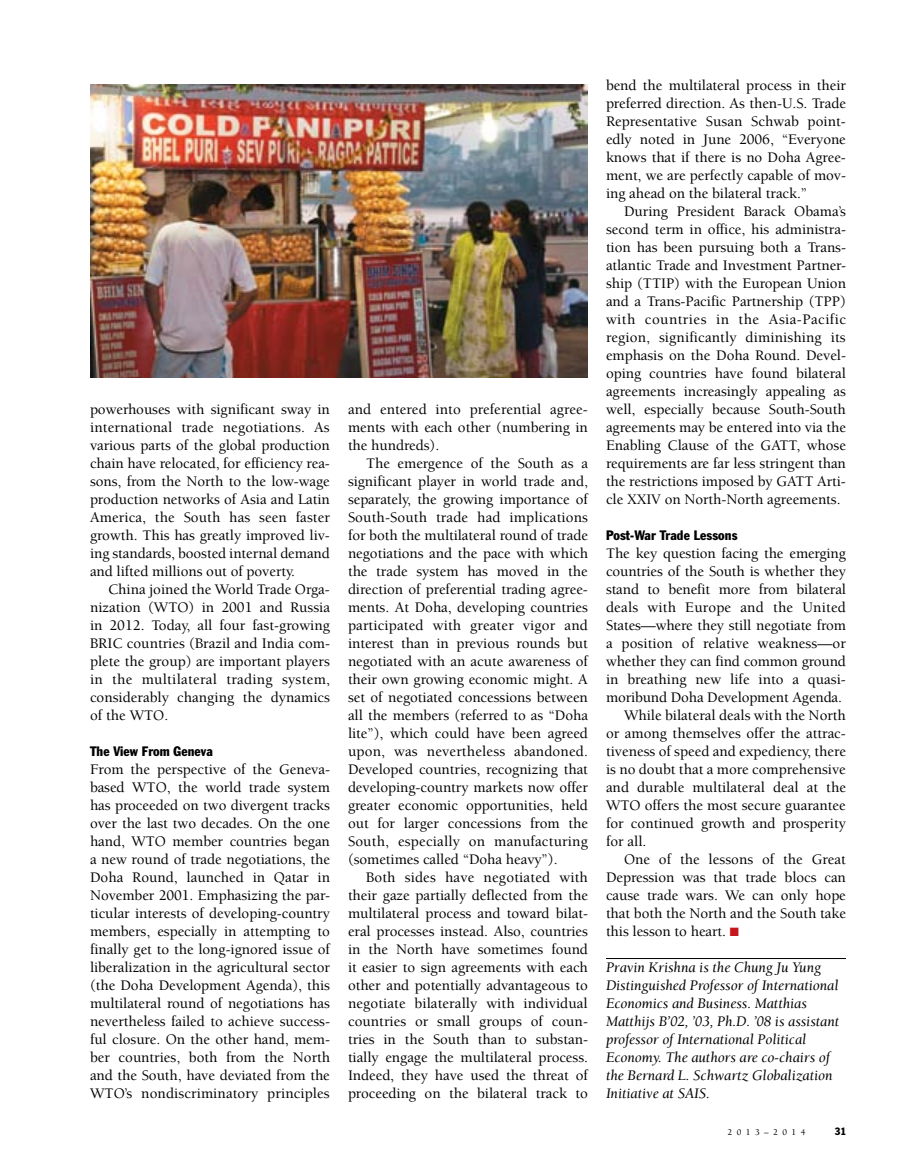
<style>
.page{position:relative;width:918px;height:1175px;background:#fff}
.page>*{position:absolute;margin:0;border:0;box-sizing:border-box;transform-origin:0 0}
.t1{font:500 15px/18px "Berkeley";letter-spacing:-.005em;color:#000;text-align:justify}
.t2{font:italic 15px/18px "Berkeley";letter-spacing:-.005em;color:#000}
.t3{font:500 15px "Berkeley";letter-spacing:.015em;color:#000}
.t4{font:condensed 13.5px "Franklin Gothic";letter-spacing:.005em;color:#000}
.t5{font:condensed 10.5px "Franklin Gothic";color:#000}
.t6{font:500 9px "Berkeley";letter-spacing:.5em;color:#000}
.s1{color:#c4161c}
</style>
<div class="page">
<hr style="left:606px;top:958px;width:240px;height:1px;background:#000">
<img style="left:90px;top:84px;width:498px;height:294px">
<p class="t1" style="left:90px;top:401px;width:242px">powerhouses with significant sway in international trade negotiations. As various parts of the global production chain have relocated, for efficiency rea&shy;sons, from the North to the low-wage production networks of Asia and Latin America, the South has seen faster growth. This has greatly improved liv&shy;ing standards, boosted internal demand and lifted millions out of poverty.</p>
<p class="t1" style="left:90px;top:581px;width:242px;text-indent:18px">China joined the World Trade Orga&shy;nization (WTO) in 2001 and Russia in 2012. Today, all four fast-growing BRIC countries (Brazil and India com&shy;plete the group) are important players in the multilateral trading system, considerably changing the dynamics of the WTO.</p>
<p class="t4" style="left:90px;top:743px;width:124px">The View From Geneva</p>
<p class="t1" style="left:90px;top:761px;width:242px">From the perspective of the Geneva&shy;based WTO, the world trade system has proceeded on two divergent tracks over the last two decades. On the one hand, WTO member countries began a new round of trade negotiations, the Doha Round, launched in Qatar in November 2001. Emphasizing the par&shy;ticular interests of developing-country members, especially in attempting to finally get to the long-ignored issue of liberalization in the agricultural sector (the Doha Development Agenda), this multilateral round of negotiations has nevertheless failed to achieve success&shy;ful closure. On the other hand, mem&shy;ber countries, both from the North and the South, have deviated from the WTO’s nondiscriminatory principles</p>
<p class="t1" style="left:348px;top:401px;width:241px">and entered into preferential agree&shy;ments with each other (numbering in the hundreds).</p>
<p class="t1" style="left:348px;top:455px;width:242px;text-indent:18px">The emergence of the South as a significant player in world trade and, separately, the growing importance of South-South trade had implications for both the multilateral round of trade negotiations and the pace with which the trade system has moved in the direction of preferential trading agree&shy;ments. At Doha, developing countries participated with greater vigor and interest than in previous rounds but negotiated with an acute awareness of their own growing economic might. A set of negotiated concessions between all the members (referred to as “Doha lite”), which could have been agreed upon, was nevertheless abandoned.<br>Developed countries, recognizing that developing-country markets now offer greater economic opportunities, held out for larger concessions from the South, especially on manufacturing (sometimes called “Doha heavy”).</p>
<p class="t1" style="left:348px;top:869px;width:242px;text-indent:18px">Both sides have negotiated with their gaze partially deflected from the multilateral process and toward bilat&shy;eral processes instead. Also, countries in the North have sometimes found it easier to sign agreements with each other and potentially advantageous to negotiate bilaterally with individual countries or small groups of coun&shy;tries in the South than to substan&shy;tially engage the multilateral process.<br>Indeed, they have used the threat of proceeding on the bilateral track to</p>
<p class="t1" style="left:606px;top:77px;width:242px">bend the multilateral process in their preferred direction. As then-U.S. Trade Representative Susan Schwab point&shy;edly noted in June 2006, “Everyone knows that if there is no Doha Agree&shy;ment, we are perfectly capable of mov&shy;ing ahead on the bilateral track.”</p>
<p class="t1" style="left:606px;top:203px;width:242px;text-indent:18px">During President Barack Obama’s second term in office, his administra&shy;tion has been pursuing both a Trans&shy;atlantic Trade and Investment Partner&shy;ship (TTIP) with the European Union and a Trans-Pacific Partnership (TPP) with countries in the Asia-Pacific region, significantly diminishing its emphasis on the Doha Round. Devel&shy;oping countries have found bilateral agreements increasingly appealing as well, especially because South-South agreements may be entered into via the Enabling Clause of the GATT, whose requirements are far less stringent than the restrictions imposed by GATT Arti&shy;cle XXIV on North-North agreements.</p>
<p class="t4" style="left:606px;top:527px;width:133px">Post-War Trade Lessons</p>
<p class="t1" style="left:606px;top:545px;width:242px">The key question facing the emerging</p>
<p class="t1" style="left:606px;top:563px;width:242px">countries of the South is whether they</p>
<p class="t1" style="left:606px;top:581px;width:242px">stand to benefit more from bilateral</p>
<p class="t3" style="left:606px;top:599px;width:241px">deals with Europe and the United</p>
<p class="t1" style="left:606px;top:617px;width:242px">States—where they still negotiate from</p>
<p class="t1" style="left:606px;top:635px;width:241px">a position of relative weakness—or</p>
<p class="t1" style="left:606px;top:653px;width:242px">whether they can find common ground</p>
<p class="t1" style="left:606px;top:671px;width:241px">in breathing new life into a quasi-</p>
<p class="t1" style="left:606px;top:689px;width:238px">moribund Doha Development Agenda.</p>
<p class="t1" style="left:624px;top:707px;width:223px">While bilateral deals with the North</p>
<p class="t1" style="left:606px;top:725px;width:241px">or among themselves offer the attrac-</p>
<p class="t1" style="left:606px;top:743px;width:242px">tiveness of speed and expediency, there</p>
<p class="t1" style="left:606px;top:761px;width:241px">is no doubt that a more comprehensive</p>
<p class="t1" style="left:606px;top:779px;width:242px">and durable multilateral deal at the</p>
<p class="t1" style="left:606px;top:797px;width:241px">WTO offers the most secure guarantee</p>
<p class="t1" style="left:606px;top:815px;width:241px">for continued growth and prosperity</p>
<p class="t1" style="left:606px;top:833px;width:42px">for all.</p>
<p class="t1" style="left:624px;top:851px;width:223px">One of the lessons of the Great</p>
<p class="t1" style="left:606px;top:869px;width:241px">Depression was that trade blocs can</p>
<p class="t1" style="left:606px;top:887px;width:241px">cause trade wars. We can only hope</p>
<p class="t1" style="left:606px;top:905px;width:242px">that both the North and the South take</p>
<p class="t1" style="left:606px;top:923px;width:134px">this lesson to heart. <span class="s1">■</span></p>
<p class="t2" style="left:606px;top:959px;width:235px">Pravin Krishna is the Chung Ju Yung Distinguished Professor of International Economics and Business. Matthias Matthijs B’02, ’03, Ph.D. ’08 is assistant professor of International Political Economy. The authors are co-chairs of the Bernard L. Schwartz Globalization Initiative at SAIS.</p>
<p class="t6" style="left:728px;top:1127px;width:79px">2013–2014</p>
<p class="t5" style="left:835px;top:1124px;width:13px">31</p>
</div>
